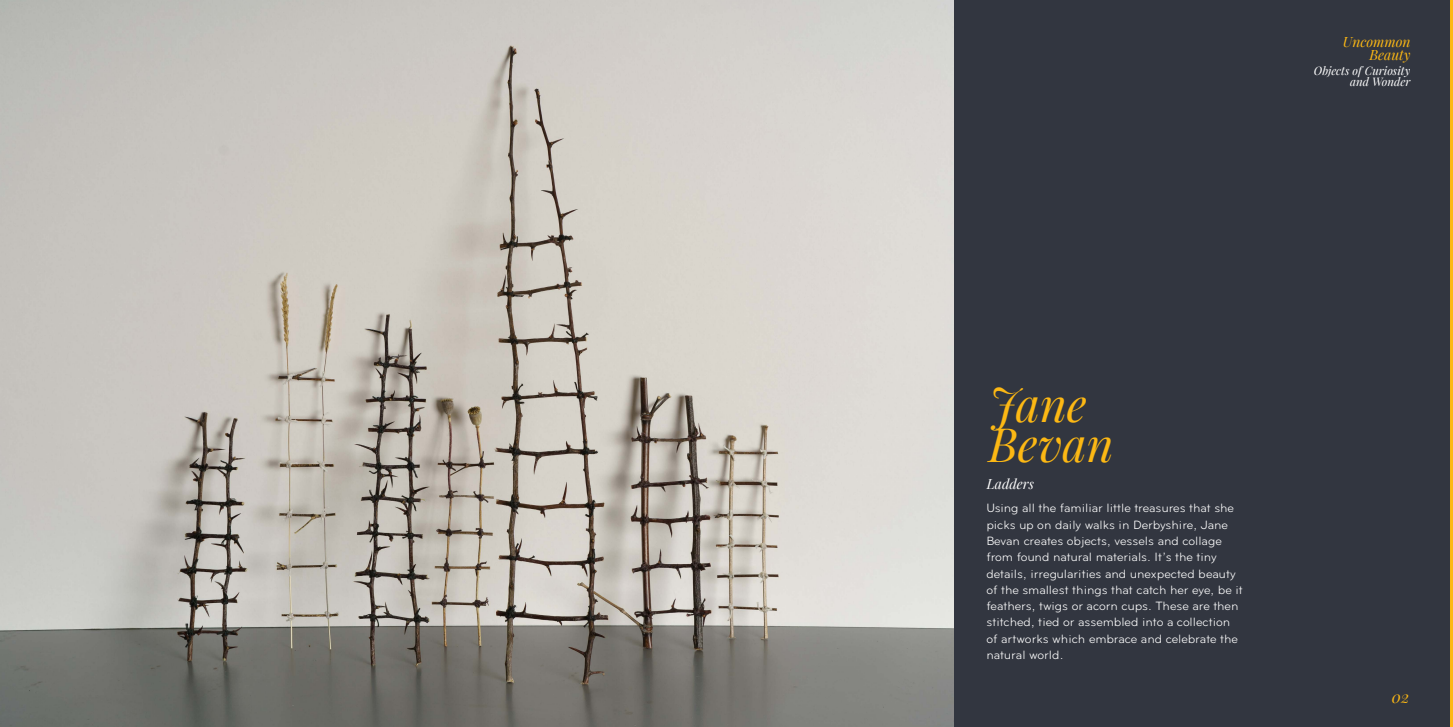
<style>
.page{position:relative;width:1453px;height:727px;background:#fff}
.page>*{position:absolute;margin:0;border:0;box-sizing:border-box;transform-origin:0 0}
.t1{font:italic 46.25px "Playfair Display";color:#fcb814}
.t2{font:italic 16.25px "Playfair Display";color:#fcb814}
.t3{font:italic 13.88px/13.1px "Playfair Display";color:#fcb814;text-align:right}
.t4{font:italic 13.75px "Playfair Display";color:#fff}
.t5{font:12.5px/16.2px "Bryant";color:#fff}
.t6{font:italic 11.5px/10.9px "Playfair Display";color:#fff;text-align:right}
</style>
<div class="page">
<div style="left:0;top:0;width:1453px;height:726px;background:#323640"></div>
<hr style="left:1450px;top:0;width:3px;height:726px;background:#fcb814">
<img style="left:0;top:0;width:953px;height:726px">
<p class="t3" style="left:1343px;top:34px;width:69px">Uncommon<br>Beauty</p>
<p class="t6" style="left:1314px;top:64px;width:98px">Objects of Curiosity and Wonder</p>
<p class="t1" style="left:989px;top:368px;width:99px">Jane</p>
<p class="t1" style="left:989px;top:408px;width:126px">Bevan</p>
<p class="t4" style="left:987px;top:473px;width:49px">Ladders</p>
<p class="t5" style="left:986px;top:500px;width:258px">Using all the familiar little treasures that she picks up on daily walks in Derbyshire, Jane Bevan creates objects, vessels and collage from found natural materials. It’s the tiny details, irregularities and unexpected beauty of the smallest things that catch her eye, be it feathers, twigs or acorn cups. These are then stitched, tied or assembled into a collection of artworks which embrace and celebrate the natural world.</p>
<p class="t2" style="left:1392px;top:684px;width:19px">02</p>
</div>
